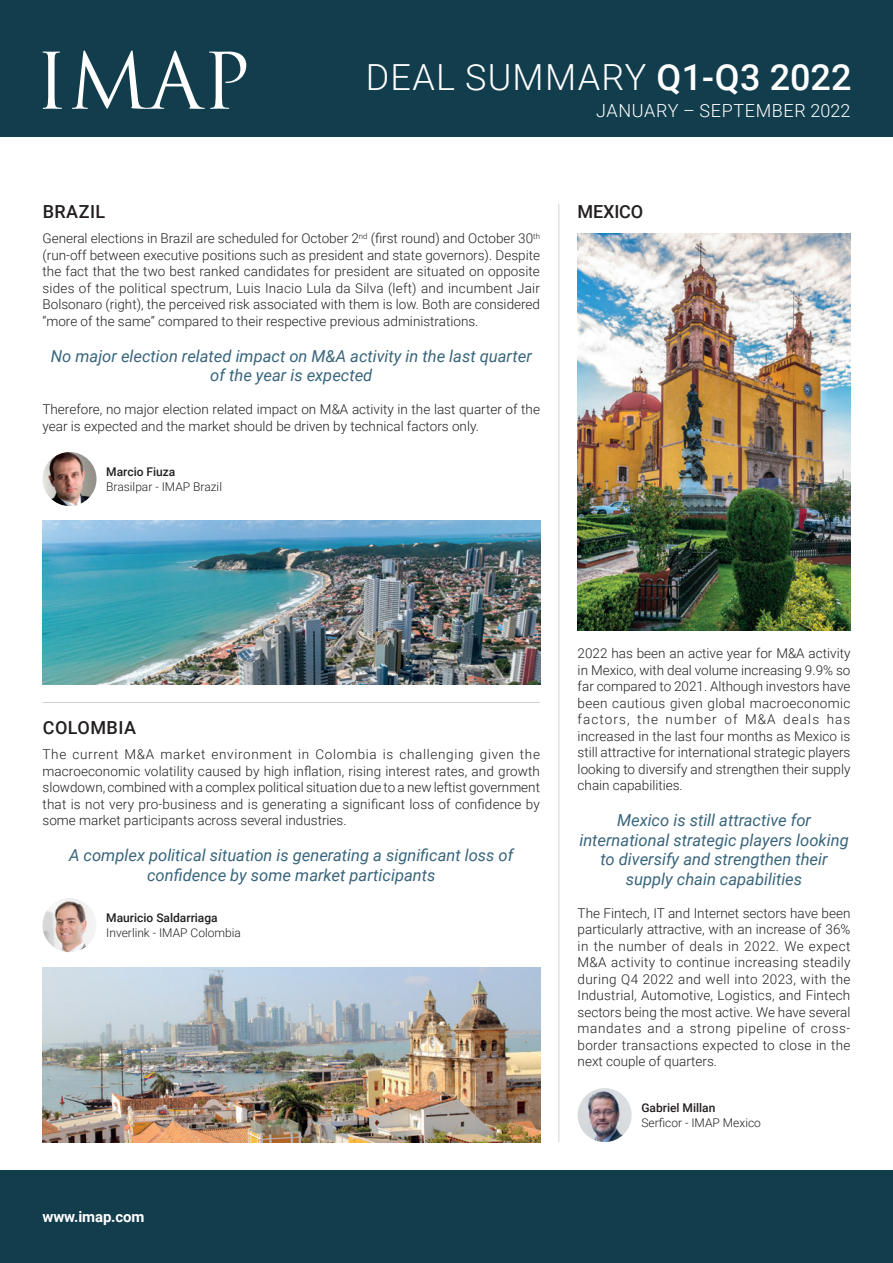
<style>
.page{position:relative;width:893px;height:1263px;background:#fff}
.page>*{position:absolute;margin:0;border:0;box-sizing:border-box;transform-origin:0 0}
.SECCIÓ{font:300 36px "Roboto";letter-spacing:.035em;color:#fff}
.SECCIÓ-2{font:300 18px "Roboto";letter-spacing:.035em;color:#fff}
.t1{font:500 18px "Roboto";letter-spacing:.025em;color:#231f20}
.t2{font:italic 16.5px/19.5px "Roboto";color:#39657c;text-align:center}
.Text_general{font:700 15px "Roboto";letter-spacing:-.01em;color:#fff}
.t3{font:300 13.5px/16.5px "Roboto";color:#231f20;text-align:justify}
.t4{font:300 12px "Roboto";color:#231f20}
.t5{font:500 12px "Roboto";color:#231f20}
.s1{font-weight:500}
</style>
<div class="page">
<div style="left:0;top:1170px;width:893px;height:93px;background:#123d4d"></div>
<div style="left:0;top:0;width:893px;height:136px;background:#123d4d"></div>
<svg style="left:43px;top:52px;width:19px;height:57px"></svg>
<svg style="left:72px;top:50px;width:174px;height:59px"></svg>
<hr style="left:43px;top:702px;width:497px;height:1px;background:#d1d2d4">
<img style="left:578px;top:1088px;width:54px;height:54px;border-radius:27px">
<img style="left:43px;top:521px;width:497px;height:163px">
<img style="left:578px;top:233px;width:272px;height:397px">
<img style="left:43px;top:967px;width:497px;height:175px">
<hr style="left:558px;top:204px;width:1px;height:938px;background:#d1d2d4">
<img style="left:43px;top:452px;width:54px;height:54px;border-radius:27px">
<img style="left:43px;top:898px;width:54px;height:54px;border-radius:27px">
<p class="SECCIÓ" style="left:366px;top:52px;width:487px">DEAL SUMMARY <span class="s1">Q1-Q3 2022</span></p>
<p class="SECCIÓ-2" style="left:596px;top:98px;width:256px">JANUARY – SEPTEMBER 2022</p>
<p class="t1" style="left:43px;top:199px;width:64px">BRAZIL</p>
<p class="t1" style="left:578px;top:199px;width:67px">MEXICO</p>
<p class="t3" style="left:43px;top:230px;width:499px">General elections in Brazil are scheduled for October 2<sup>nd</sup> (first round) and October 30<sup>th </sup>(run-off between executive positions such as president and state governors). Despite the fact that the two best ranked candidates for president are situated on opposite sides of the political spectrum, Luis Inacio Lula da Silva (left) and incumbent Jair Bolsonaro (right), the perceived risk associated with them is low. Both are considered “more of the same” compared to their respective previous administrations.</p>
<p class="t2" style="left:51px;top:346px;width:483px">No major election related impact on M&amp;A activity in the last quarter of the year is expected</p>
<p class="t3" style="left:43px;top:401px;width:499px">Therefore, no major election related impact on M&amp;A activity in the last quarter of the year is expected and the market should be driven by technical factors only.</p>
<p class="t5" style="left:106px;top:463px;width:71px">Marcio Fiuza</p>
<p class="t4" style="left:106px;top:478px;width:117px">Brasilpar - IMAP Brazil</p>
<p class="t1" style="left:43px;top:714px;width:95px">COLOMBIA</p>
<p class="t3" style="left:43px;top:746px;width:499px">The current M&amp;A market environment in Colombia is challenging given the macroeconomic volatility caused by high inflation, rising interest rates, and growth slowdown, combined with a complex political situation due to a new leftist government that is not very pro-business and is generating a significant loss of confidence by some market participants across several industries.</p>
<p class="t2" style="left:69px;top:845px;width:446px">A complex political situation is generating a significant loss of confidence by some market participants</p>
<p class="t5" style="left:106px;top:909px;width:113px">Mauricio Saldarriaga</p>
<p class="t4" style="left:106px;top:924px;width:136px">Inverlink - IMAP Colombia</p>
<p class="Text_general" style="left:43px;top:1206px;width:103px">www.imap.com</p>
<p class="t3" style="left:578px;top:645px;width:274px">2022 has been an active year for M&amp;A activity in Mexico, with deal volume increasing 9.9% so far compared to 2021. Although investors have been cautious given global macroeconomic factors, the number of M&amp;A deals has increased in the last four months as Mexico is still attractive for international strategic players looking to diversify and strengthen their supply chain capabilities.</p>
<p class="t2" style="left:579px;top:810px;width:271px">Mexico is still attractive for international strategic players looking to diversify and strengthen their supply chain capabilities</p>
<p class="t3" style="left:578px;top:904px;width:274px">The Fintech, IT and Internet sectors have been particularly attractive, with an increase of 36% in the number of deals in 2022. We expect M&amp;A activity to continue increasing steadily during Q4 2022 and well into 2023, with the Industrial, Automotive, Logistics, and Fintech sectors being the most active. We have several mandates and a strong pipeline of cross&shy;border transactions expected to close in the next couple of quarters.</p>
<p class="t5" style="left:641px;top:1099px;width:76px">Gabriel Millan</p>
<p class="t4" style="left:641px;top:1114px;width:121px">Serficor - IMAP Mexico</p>
</div>
